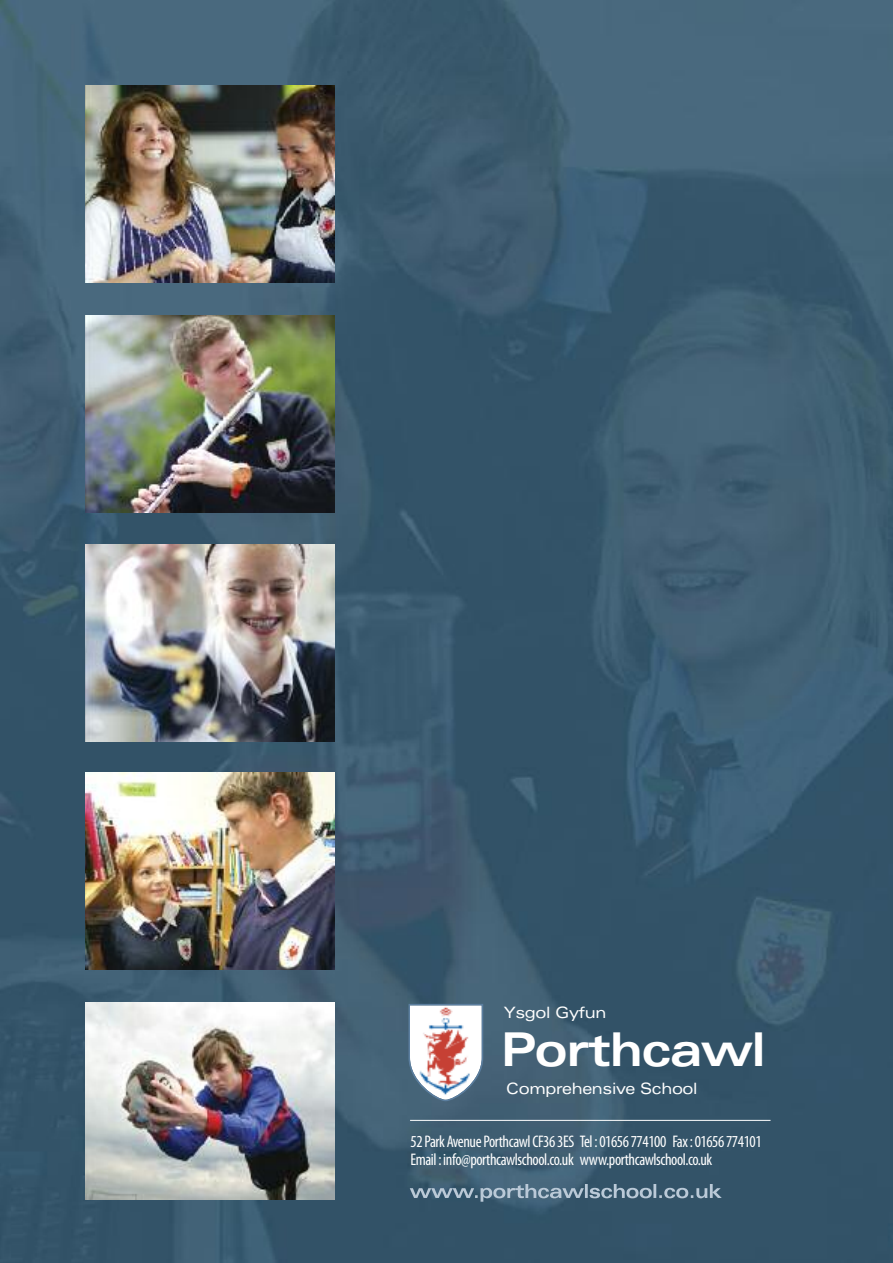
<style>
.page{position:relative;width:893px;height:1263px;background:#fff}
.page>*{position:absolute;margin:0;border:0;box-sizing:border-box;transform-origin:0 0}
.t1{font:700 expanded 46.5px "Univers";letter-spacing:-.025em;color:#fff;scale:.95 1}
.t2{font:condensed 16.8px/18.6px "Myriad Pro";letter-spacing:-.025em;color:#fff}
.t3{font:expanded 15.6px "Univers";letter-spacing:-.025em;color:#fff;scale:.95 1}
</style>
<div class="page">
<img style="left:0;top:0;width:893px;height:1263px">
<hr style="left:410px;top:1120px;width:360px;height:1px;background:#fff">
<svg style="left:408px;top:1004px;width:75px;height:97px"></svg>
<svg style="left:410px;top:1184px;width:239px;height:18px;background:#5e798c"></svg>
<img style="left:85px;top:85px;width:249px;height:197px">
<img style="left:85px;top:315px;width:249px;height:197px">
<img style="left:85px;top:544px;width:249px;height:197px">
<img style="left:85px;top:773px;width:249px;height:197px">
<img style="left:85px;top:1002px;width:249px;height:197px">
<p class="t3" style="left:504px;top:1007px;width:110px">Ysgol Gyfun</p>
<h1 class="t1" style="left:501px;top:1033px;width:280px">Porthcawl</h1>
<p class="t3" style="left:506px;top:1083px;width:203px">Comprehensive School</p>
<p class="t2" style="left:410px;top:1133px;width:353px">52ParkAvenuePorthcawlCF363ES Tel :01656774100 Fax:01656774101<br>Email : info@porthcawlschool.co.uk www.porthcawlschool.co.uk</p>
</div>
